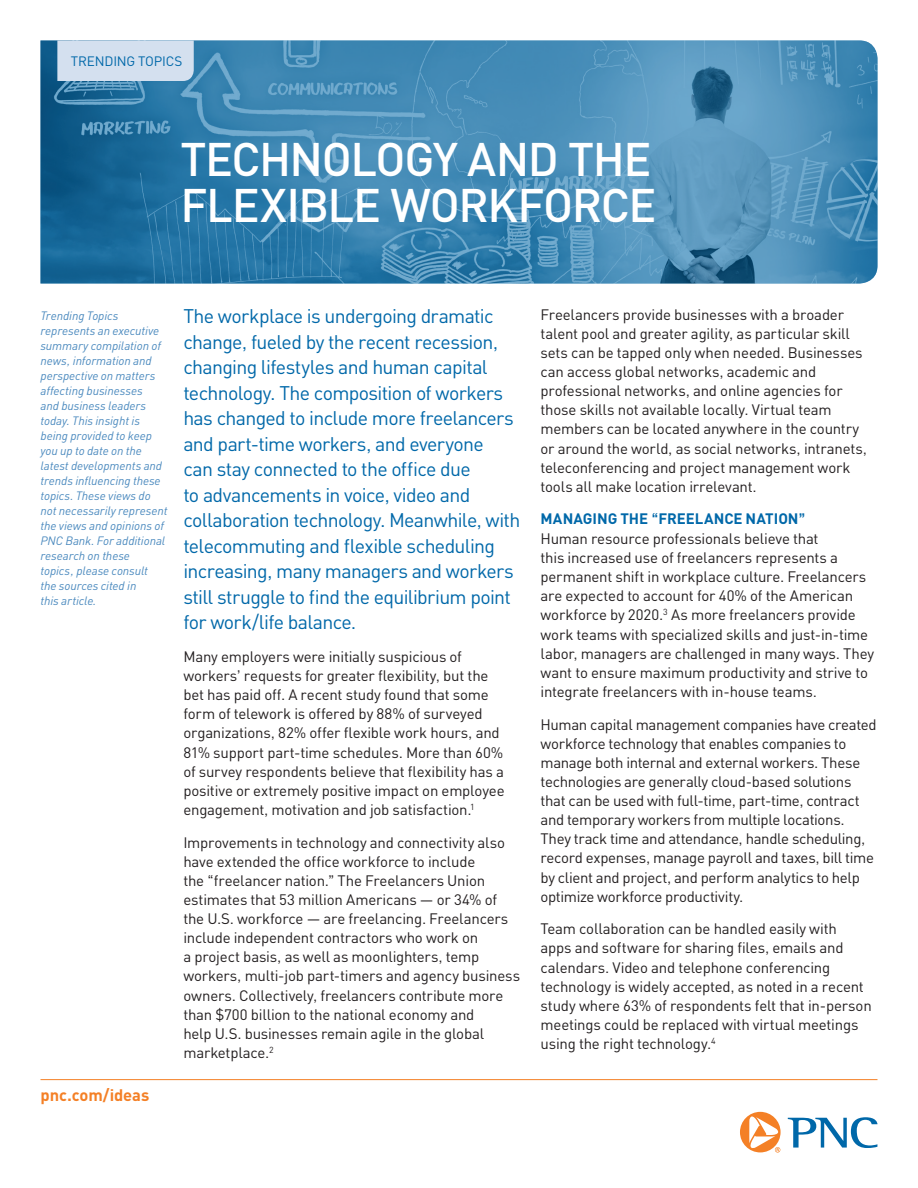
<style>
.page{position:relative;width:918px;height:1188px;background:#fff}
.page>*{position:absolute;margin:0;border:0;box-sizing:border-box;transform-origin:0 0}
.Paragraph_Style_1{font:500 46.5px/46.5px "PNC Sans";letter-spacing:-.03em;color:#fff}
.Paragraph_Style_1-2{font:19.5px/25.5px "PNC Sans";letter-spacing:-.035em;color:#0068a9}
.Paragraph_Style_1-3{font:700 16.5px "PNC Sans";letter-spacing:-.005em;color:#f48026}
.t1{font:15px/19.2px "PNC Sans";letter-spacing:-.015em;color:#231f20}
.t2{font:700 15px "PNC Sans";color:#0068a9}
.t3{font:13.5px "PNC Sans";letter-spacing:-.015em;color:#0068a9}
.Paragraph_Style_1-4{font:italic 12px/15px "PNC Sans";letter-spacing:-.005em;color:#4a89be}
</style>
<div class="page">
<img style="left:40px;top:40px;width:838px;height:244px">
<div style="left:57px;top:41px;width:137px;height:40px;background:#d4e0ef"></div>
<hr style="left:40px;top:1079px;width:838px;height:1px;background:#f48026">
<svg style="left:788px;top:1117px;width:89px;height:31px"></svg>
<svg style="left:740px;top:1112px;width:41px;height:41px"></svg>
<p class="t3" style="left:71px;top:53px;width:113px">TRENDING TOPICS</p>
<p class="Paragraph_Style_1" style="left:180px;top:134px;width:478px">TECHNOLOGY AND THE<br>FLEXIBLE WORKFORCE</p>
<p class="Paragraph_Style_1-4" style="left:40px;top:308px;width:129px">Trending Topics represents an executive summary compilation of news, information and perspective on matters affecting businesses<br>and business leaders today. This insight is being provided to keep you up to date on the latest developments and trends influencing these topics. These views do not necessarily represent the views and opinions of<br>PNC Bank. For additional research on these<br>topics, please consult<br>the sources cited in<br>this article.</p>
<p class="Paragraph_Style_1-3" style="left:40px;top:1084px;width:110px">pnc.com/ideas</p>
<p class="Paragraph_Style_1-2" style="left:183px;top:303px;width:338px">The workplace is undergoing dramatic change, fueled by the recent recession, changing lifestyles and human capital technology. The composition of workers has changed to include more freelancers and part-time workers, and everyone<br>can stay connected to the office due<br>to advancements in voice, video and collaboration technology. Meanwhile, with telecommuting and flexible scheduling increasing, many managers and workers still struggle to find the equilibrium point for work/life balance.</p>
<p class="t1" style="left:183px;top:647px;width:323px">Many employers were initially suspicious of workers’ requests for greater flexibility, but the bet has paid off. A recent study found that some form of telework is offered by 88% of surveyed organizations, 82% offer flexible work hours, and 81% support part-time schedules. More than 60% of survey respondents believe that flexibility has a positive or extremely positive impact on employee engagement, motivation and job satisfaction.<sup>1</sup></p>
<p class="t1" style="left:183px;top:832px;width:338px">Improvements in technology and connectivity also have extended the office workforce to include<br>the “freelancer nation.” The Freelancers Union estimates that 53 million Americans — or 34% of the U.S. workforce — are freelancing. Freelancers include independent contractors who work on<br>a project basis, as well as moonlighters, temp workers, multi-job part-timers and agency business owners. Collectively, freelancers contribute more than $700 billion to the national economy and<br>help U.S. businesses remain agile in the global marketplace.<sup>2</sup></p>
<p class="t1" style="left:541px;top:304px;width:328px">Freelancers provide businesses with a broader talent pool and greater agility, as particular skill sets can be tapped only when needed. Businesses can access global networks, academic and professional networks, and online agencies for those skills not available locally. Virtual team members can be located anywhere in the country or around the world, as social networks, intranets, teleconferencing and project management work tools all make location irrelevant.</p>
<p class="t2" style="left:541px;top:509px;width:267px">MANAGING THE “FREELANCE NATION”</p>
<p class="t1" style="left:541px;top:528px;width:335px">Human resource professionals believe that<br>this increased use of freelancers represents a permanent shift in workplace culture. Freelancers are expected to account for 40% of the American workforce by 2020.<sup>3</sup> As more freelancers provide work teams with specialized skills and just-in-time labor, managers are challenged in many ways. They want to ensure maximum productivity and strive to integrate freelancers with in-house teams.</p>
<p class="t1" style="left:541px;top:714px;width:338px">Human capital management companies have created workforce technology that enables companies to manage both internal and external workers. These technologies are generally cloud-based solutions that can be used with full-time, part-time, contract and temporary workers from multiple locations.<br>They track time and attendance, handle scheduling, record expenses, manage payroll and taxes, bill time by client and project, and perform analytics to help optimize workforce productivity.</p>
<p class="t1" style="left:541px;top:919px;width:333px">Team collaboration can be handled easily with apps and software for sharing files, emails and calendars. Video and telephone conferencing technology is widely accepted, as noted in a recent study where 63% of respondents felt that in-person meetings could be replaced with virtual meetings using the right technology.<sup>4</sup></p>
</div>
